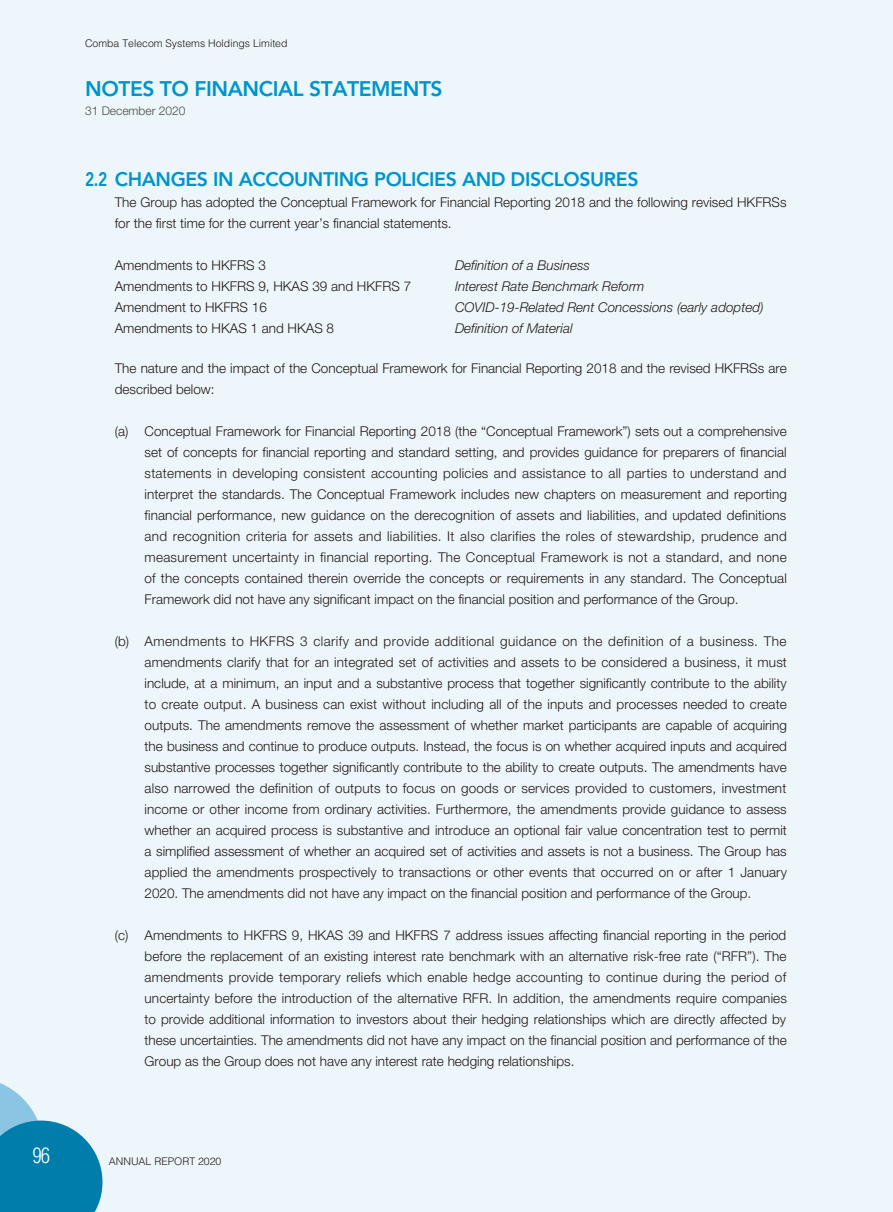
<style>
.page{position:relative;width:893px;height:1212px;background:#ecf6fb}
.page>*{position:absolute;margin:0;border:0;box-sizing:border-box;transform-origin:0 0}
.t1{font:800 21px "Avenir LT Std";letter-spacing:-.02em;color:#0094ca}
.t2{font:300 condensed 21px "Helvetica LT Std";color:#fff}
.t3{font:800 19.5px "Avenir LT Std";letter-spacing:-.02em;color:#0094ca;scale:.8 1}
.t4{font:300 13.5px/21px "Helvetica Neue LT Std";color:#231916;text-align:justify}
.t5{font:italic 300 13.5px "Helvetica Neue LT Std";color:#231916}
.t6{font:300 12px "Helvetica Neue LT Std";color:#4d4a4a}
.t7{font:300 10.5px "Helvetica LT Std";color:#231916}
</style>
<div class="page">
<svg style="left:0;top:1083px;width:102px;height:129px"></svg>
<p class="t7" style="left:85px;top:37px;width:204px">Comba Telecom Systems Holdings Limited</p>
<h1 class="t1" style="left:85px;top:76px;width:359px">NOTES TO FINANCIAL STATEMENTS</h1>
<p class="t6" style="left:85px;top:103px;width:102px">31 December 2020</p>
<h2 class="t3" style="left:85px;top:168px;width:693px">2.2 CHANGES IN ACCOUNTING POLICIES AND DISCLOSURES</h2>
<p class="t4" style="left:115px;top:192px;width:673px">The Group has adopted the Conceptual Framework for Financial Reporting 2018 and the following revised HKFRSs for the first time for the current year’s financial statements.</p>
<p class="t4" style="left:115px;top:255px;width:153px">Amendments to HKFRS 3</p>
<p class="t5" style="left:455px;top:257px;width:136px">Definition of a Business</p>
<p class="t4" style="left:115px;top:276px;width:298px">Amendments to HKFRS 9, HKAS 39 and HKFRS 7</p>
<p class="t5" style="left:455px;top:278px;width:191px">Interest Rate Benchmark Reform</p>
<p class="t4" style="left:115px;top:297px;width:154px">Amendment to HKFRS 16</p>
<p class="t5" style="left:455px;top:299px;width:310px">COVID-19-Related Rent Concessions (early adopted)</p>
<p class="t4" style="left:115px;top:318px;width:221px">Amendments to HKAS 1 and HKAS 8</p>
<p class="t5" style="left:455px;top:320px;width:119px">Definition of Material</p>
<p class="t4" style="left:115px;top:357px;width:673px">The nature and the impact of the Conceptual Framework for Financial Reporting 2018 and the revised HKFRSs are described below:</p>
<p class="t4" style="left:145px;top:420px;width:644px;text-indent:-30px">(a) Conceptual Framework for Financial Reporting 2018 (the “Conceptual Framework”) sets out a comprehensive set of concepts for financial reporting and standard setting, and provides guidance for preparers of financial statements in developing consistent accounting policies and assistance to all parties to understand and interpret the standards. The Conceptual Framework includes new chapters on measurement and reporting financial performance, new guidance on the derecognition of assets and liabilities, and updated definitions and recognition criteria for assets and liabilities. It also clarifies the roles of stewardship, prudence and measurement uncertainty in financial reporting. The Conceptual Framework is not a standard, and none of the concepts contained therein override the concepts or requirements in any standard. The Conceptual Framework did not have any significant impact on the financial position and performance of the Group.</p>
<p class="t4" style="left:145px;top:630px;width:644px;text-indent:-30px">(b) Amendments to HKFRS 3 clarify and provide additional guidance on the definition of a business. The amendments clarify that for an integrated set of activities and assets to be considered a business, it must include, at a minimum, an input and a substantive process that together significantly contribute to the ability to create output. A business can exist without including all of the inputs and processes needed to create outputs. The amendments remove the assessment of whether market participants are capable of acquiring the business and continue to produce outputs. Instead, the focus is on whether acquired inputs and acquired substantive processes together significantly contribute to the ability to create outputs. The amendments have also narrowed the definition of outputs to focus on goods or services provided to customers, investment income or other income from ordinary activities. Furthermore, the amendments provide guidance to assess whether an acquired process is substantive and introduce an optional fair value concentration test to permit a simplified assessment of whether an acquired set of activities and assets is not a business. The Group has applied the amendments prospectively to transactions or other events that occurred on or after 1 January 2020. The amendments did not have any impact on the financial position and performance of the Group.</p>
<p class="t4" style="left:145px;top:925px;width:644px;text-indent:-30px">(c) Amendments to HKFRS 9, HKAS 39 and HKFRS 7 address issues affecting financial reporting in the period before the replacement of an existing interest rate benchmark with an alternative risk-free rate (“RFR”). The amendments provide temporary reliefs which enable hedge accounting to continue during the period of uncertainty before the introduction of the alternative RFR. In addition, the amendments require companies to provide additional information to investors about their hedging relationships which are directly affected by these uncertainties. The amendments did not have any impact on the financial position and performance of the Group as the Group does not have any interest rate hedging relationships.</p>
<h1 class="t2" style="left:33px;top:1142px;width:19px">96</h1>
<p class="t7" style="left:109px;top:1155px;width:114px">ANNUAL REPORT 2020</p>
</div>
